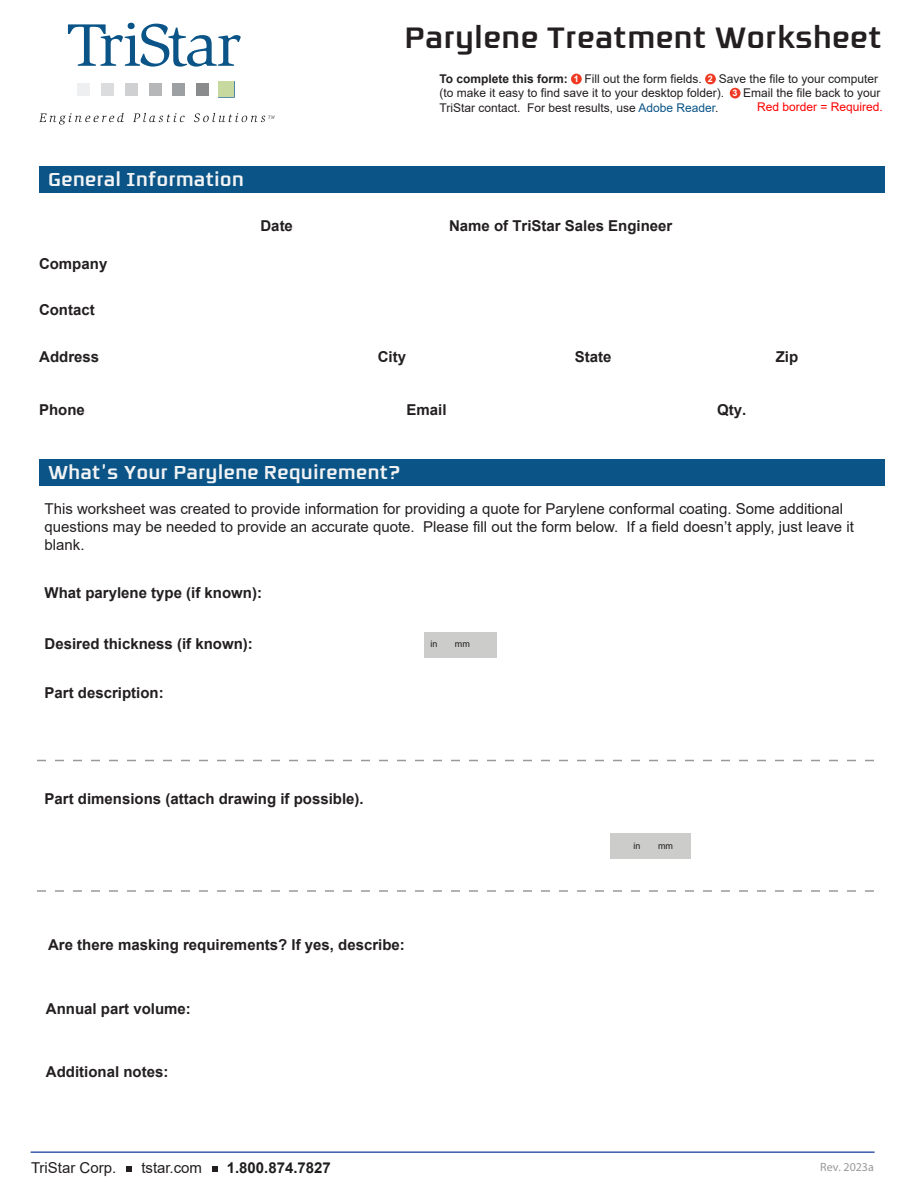
<style>
.page{position:relative;width:918px;height:1188px;background:#fff}
.page>*{position:absolute;margin:0;border:0;box-sizing:border-box;transform-origin:0 0}
.t1{font:700 33px "Resea";color:#231f20}
.t2{font:700 21px "Resea";color:#f2f3f4}
.t3{font:700 15px "Arial";color:#231f20}
.t4{font:15px/18px "Arial";color:#231f20}
.t5{font:700 15px "Arial";color:#201d1e}
.t6{font:700 15px "Arial";color:#231f20}
.t7{font:12px/14.4px "Arial";color:#231f20}
.t8{font:700 12px "Arial";color:#231f20}
.t9{font:12px "Arial";color:#f00}
.t10{font:12px "Myriad Pro";color:#999}
.t11{font:9px "Arial";color:#231f20}
.t12{font:700 9px "Arial";color:#fff}
.s1{color:#0a5487}
.s2{font-style:inherit}
</style>
<div class="page">
<div style="left:611px;top:833px;width:80px;height:26px;background:#cccccb"></div>
<div style="left:424px;top:632px;width:73px;height:26px;background:#cccccb"></div>
<div style="left:39px;top:166px;width:846px;height:28px;background:#0a5487"></div>
<div style="left:39px;top:459px;width:846px;height:27px;background:#0a5487"></div>
<hr style="left:31px;top:1151px;width:844px;height:2px;background:#3a5ba9">
<svg style="left:126px;top:1167px;width:5px;height:5px"></svg>
<svg style="left:212px;top:1167px;width:5px;height:5px"></svg>
<div style="left:571px;top:74px;width:11px;height:10px;background:#ef3922;border-radius:50%"></div>
<div style="left:705px;top:74px;width:11px;height:10px;background:#ef3922;border-radius:50%"></div>
<div style="left:730px;top:88px;width:10px;height:10px;background:#ef3922;border-radius:50%"></div>
<svg style="left:37px;top:890px;width:837px;height:2px"></svg>
<svg style="left:37px;top:760px;width:837px;height:1px"></svg>
<svg style="left:39px;top:113px;width:85px;height:12px"></svg>
<svg style="left:133px;top:113px;width:52px;height:9px"></svg>
<svg style="left:68px;top:23px;width:173px;height:44px"></svg>
<div style="left:77px;top:83px;width:13px;height:13px;background:#eeeff0"></div>
<div style="left:101px;top:83px;width:13px;height:13px;background:#dbdcdd"></div>
<div style="left:125px;top:83px;width:13px;height:13px;background:#cfd0d2"></div>
<div style="left:149px;top:83px;width:12px;height:13px;background:#b5b7b9"></div>
<div style="left:172px;top:83px;width:13px;height:13px;background:#9da0a3"></div>
<div style="left:196px;top:83px;width:13px;height:13px;background:#8a8b8d"></div>
<svg style="left:194px;top:113px;width:81px;height:9px"></svg>
<div style="left:219px;top:82px;width:15px;height:15px;background:#c7d99e"></div>
<h1 class="t1" style="left:404px;top:20px;width:479px">Parylene Treatment Worksheet</h1>
<p class="t8" style="left:440px;top:70px;width:130px">To complete this form:</p>
<p class="t7" style="left:585px;top:71px;width:119px">Fill out the form fields.</p>
<p class="t7" style="left:440px;top:71px;width:440px;text-indent:279px">Save the file to your computer (to make it easy to find save it to your desktop folder).</p>
<p class="t12" style="left:574px;top:73px;width:7px">1</p>
<p class="t12" style="left:708px;top:73px;width:7px">2</p>
<p class="t7" style="left:743px;top:86px;width:139px">Email the file back to your</p>
<p class="t12" style="left:733px;top:87px;width:7px">3</p>
<p class="t7" style="left:440px;top:100px;width:281px">TriStar contact. For best results, use <span class="s1">Adobe Reader</span>.</p>
<p class="t9" style="left:757px;top:98px;width:127px">Red <span class="s2">border</span> = Required.</p>
<h2 class="t2" style="left:48px;top:168px;width:198px">General Information</h2>
<p class="t3" style="left:39px;top:253px;width:70px">Company</p>
<p class="t3" style="left:39px;top:299px;width:57px">Contact</p>
<p class="t3" style="left:39px;top:346px;width:62px">Address</p>
<p class="t3" style="left:261px;top:216px;width:34px">Date</p>
<p class="t3" style="left:449px;top:216px;width:225px">Name of TriStar <span class="s2">S</span>ales <span class="s2">E</span>ngineer</p>
<p class="t3" style="left:378px;top:346px;width:30px">City</p>
<p class="t3" style="left:575px;top:346px;width:38px">State</p>
<p class="t3" style="left:776px;top:346px;width:24px">Zip</p>
<p class="t3" style="left:39px;top:399px;width:47px">Phone</p>
<p class="t3" style="left:406px;top:399px;width:42px">Email</p>
<h2 class="t2" style="left:48px;top:461px;width:354px">What’s Your Parylene Requirement?</h2>
<p class="t6" style="left:717px;top:399px;width:31px">Qty.</p>
<p class="t4" style="left:45px;top:500px;width:811px">This worksheet was created to provide information for providing a quote for Parylene conformal coating. Some additional questions may be needed to provide an accurate quote. Please fill out the form below. If a field doesn’t apply, just leave it blank.</p>
<p class="t3" style="left:45px;top:583px;width:219px">What parylene type (if known):</p>
<p class="t3" style="left:45px;top:633px;width:210px">Desired thickness (if known):</p>
<p class="t11" style="left:430px;top:638px;width:9px">in</p>
<p class="t11" style="left:455px;top:638px;width:16px">mm</p>
<p class="t3" style="left:45px;top:682px;width:121px">Part description:</p>
<p class="t3" style="left:45px;top:789px;width:321px">Part dimensions (attach drawing if possible).</p>
<p class="t3" style="left:48px;top:935px;width:358px">Are there masking requirements? If yes, describe:</p>
<p class="t3" style="left:46px;top:999px;width:147px">Annual part volume:</p>
<p class="t3" style="left:46px;top:1062px;width:124px">Additional notes:</p>
<p class="t11" style="left:633px;top:839px;width:9px">in</p>
<p class="t11" style="left:658px;top:839px;width:16px">mm</p>
<p class="t4" style="left:31px;top:1159px;width:87px">TriStar Corp.</p>
<p class="t4" style="left:141px;top:1159px;width:62px">tstar.com</p>
<p class="t5" style="left:227px;top:1157px;width:106px">1.800.874.7827</p>
<p class="t10" style="left:820px;top:1160px;width:55px">Rev. 2023a</p>
</div>
